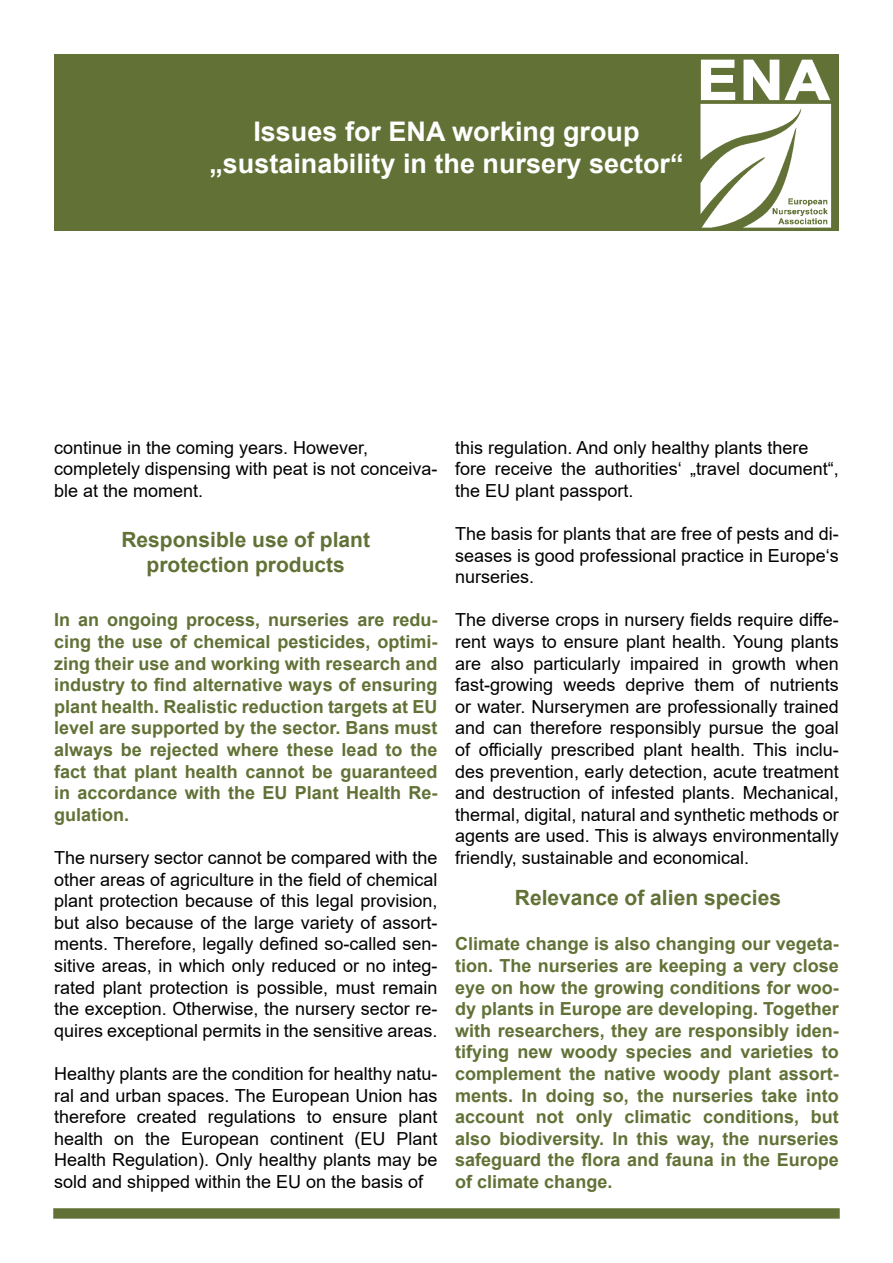
<style>
.page{position:relative;width:893px;height:1263px;background:#fff}
.page>*{position:absolute;margin:0;border:0;box-sizing:border-box;transform-origin:0 0}
.t1{font:700 27px/32.4px "Arial";color:#fff;text-align:center}
.t2{font:700 21px/25.2px "Arial";color:#627136;text-align:center}
.t3{font:18px/21.6px "Arial";color:#000;text-align:justify}
.t4{font:700 18px/21.6px "Arial";color:#627136;text-align:justify}
</style>
<div class="page">
<div style="left:54px;top:54px;width:785px;height:176px;background:#627136"></div>
<img style="left:700px;top:59px;width:132px;height:169px">
<div style="left:53px;top:1208px;width:787px;height:11px;background:#627136;border:2px solid #627136"></div>
<h1 class="t1" style="left:209px;top:115px;width:476px">Issues for ENA working group „sustainability in the nursery sector“</h1>
<p class="t3" style="left:54px;top:436px;width:385px;text-align:left">continue in the coming years. However, completely dispensing with peat is not conceiva&shy;ble at the moment.</p>
<p class="t2" style="left:121px;top:527px;width:250px">Responsible use of plant protection products</p>
<p class="t4" style="left:54px;top:609px;width:385px">In an ongoing process, nurseries are redu&shy;cing the use of chemical pesticides, optimi&shy;zing their use and working with research and industry to find alternative ways of ensuring plant health. Realistic reduction targets at EU level are supported by the sector. Bans must always be rejected where these lead to the fact that plant health cannot be guaranteed in accordance with the EU Plant Health Re&shy;gulation.</p>
<p class="t3" style="left:54px;top:847px;width:385px">The nursery sector cannot be compared with the other areas of agriculture in the field of chemical plant protection because of this legal provision, but also because of the large variety of assort&shy;ments. Therefore, legally defined so-called sen&shy;sitive areas, in which only reduced or no integ&shy;rated plant protection is possible, must remain the exception. Otherwise, the nursery sector re&shy;quires exceptional permits in the sensitive areas.</p>
<p class="t3" style="left:54px;top:1063px;width:385px">Healthy plants are the condition for healthy natu&shy;ral and urban spaces. The European Union has therefore created regulations to ensure plant health on the European continent (EU Plant Health Regulation). Only healthy plants may be sold and shipped within the EU on the basis of</p>
<p class="t3" style="left:455px;top:436px;width:385px;text-align:left">this regulation. And only healthy plants there fore receive the authorities‘ „travel document“, the EU plant passport.</p>
<p class="t3" style="left:455px;top:523px;width:385px">The basis for plants that are free of pests and di&shy;seases is good professional practice in Europe‘s nurseries.</p>
<p class="t3" style="left:455px;top:609px;width:385px">The diverse crops in nursery fields require diffe&shy;rent ways to ensure plant health. Young plants are also particularly impaired in growth when fast-growing weeds deprive them of nutrients or water. Nurserymen are professionally trained and can therefore responsibly pursue the goal of officially prescribed plant health. This inclu&shy;des prevention, early detection, acute treatment and destruction of infested plants. Mechanical, thermal, digital, natural and synthetic methods or agents are used. This is always environmentally friendly, sustainable and economical.</p>
<p class="t2" style="left:515px;top:885px;width:268px">Relevance of alien species</p>
<p class="t4" style="left:455px;top:933px;width:385px">Climate change is also changing our vegeta&shy;tion. The nurseries are keeping a very close eye on how the growing conditions for woo&shy;dy plants in Europe are developing. Together with researchers, they are responsibly iden&shy;tifying new woody species and varieties to complement the native woody plant assort&shy;ments. In doing so, the nurseries take into account not only climatic conditions, but also biodiversity. In this way, the nurseries safeguard the flora and fauna in the Europe of climate change.</p>
</div>
